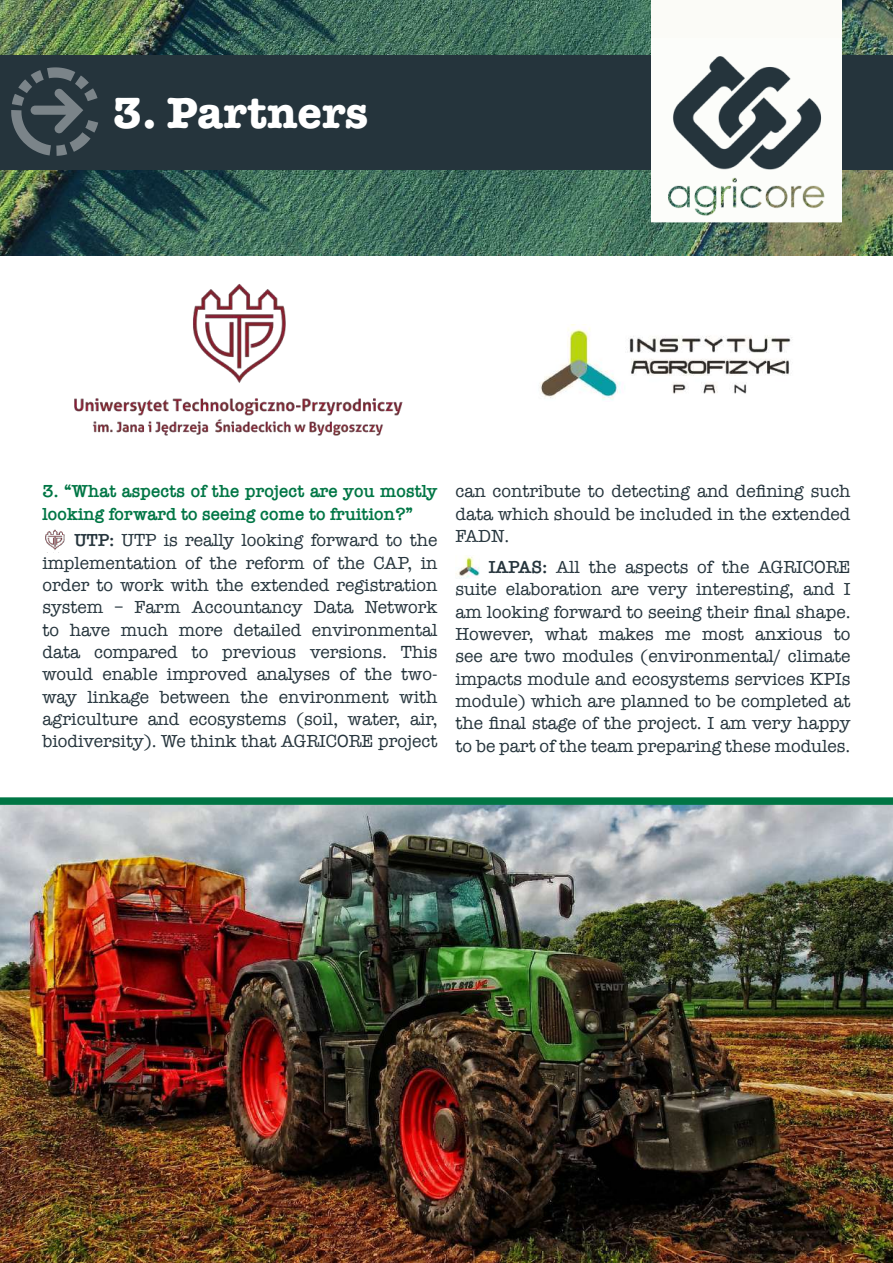
<style>
.page{position:relative;width:893px;height:1263px;background:#fff}
.page>*{position:absolute;margin:0;border:0;box-sizing:border-box;transform-origin:0 0}
.t1{font:700 45px "American Typewriter";color:#fff}
.t2{font:18px/22.4px "American Typewriter";color:#25343c;text-align:justify}
.t3{font:600 18px/22.4px "American Typewriter";color:#007645}
.s1{font-weight:600}
</style>
<div class="page">
<img style="left:0;top:0;width:893px;height:255px">
<div style="left:651px;top:0;width:191px;height:56px;background:#fbfbf7"></div>
<div style="left:0;top:55px;width:893px;height:115px;background:#25343c"></div>
<img style="left:651px;top:55px;width:191px;height:178px">
<svg style="left:11px;top:67px;width:87px;height:89px"></svg>
<img style="left:45px;top:529px;width:20px;height:21px">
<img style="left:455px;top:556px;width:25px;height:23px">
<img style="left:0;top:797px;width:893px;height:466px">
<img style="left:74px;top:284px;width:329px;height:152px">
<img style="left:540px;top:324px;width:252px;height:76px">
<h1 class="t1" style="left:113px;top:74px;width:257px">3. Partners</h1>
<p class="t3" style="left:43px;top:480px;width:396px">3. “What aspects of the project are you mostly looking forward to seeing come to fruition?”</p>
<p class="t2" style="left:43px;top:528px;width:396px;text-indent:32px"><span class="s1">UTP:</span> UTP is really looking forward to the implementation of the reform of the CAP, in order to work with the extended registration system – Farm Accountancy Data Network to have much more detailed environmental data compared to previous versions. This would enable improved analyses of the two&shy;way linkage between the environment with agriculture and ecosystems (soil, water, air, biodiversity). We think that AGRICORE project</p>
<p class="t2" style="left:455px;top:480px;width:396px">can contribute to detecting and defining such data which should be included in the extended FADN.</p>
<p class="t2" style="left:455px;top:555px;width:396px;text-indent:33px"><span class="s1">IAPAS:</span> All the aspects of the AGRICORE suite elaboration are very interesting, and I am looking forward to seeing their final shape.<br>However, what makes me most anxious to see are two modules (environmental/ climate impacts module and ecosystems services KPIs module) which are planned to be completed at the final stage of the project. I am very happy to be part of the team preparing these modules.</p>
</div>
